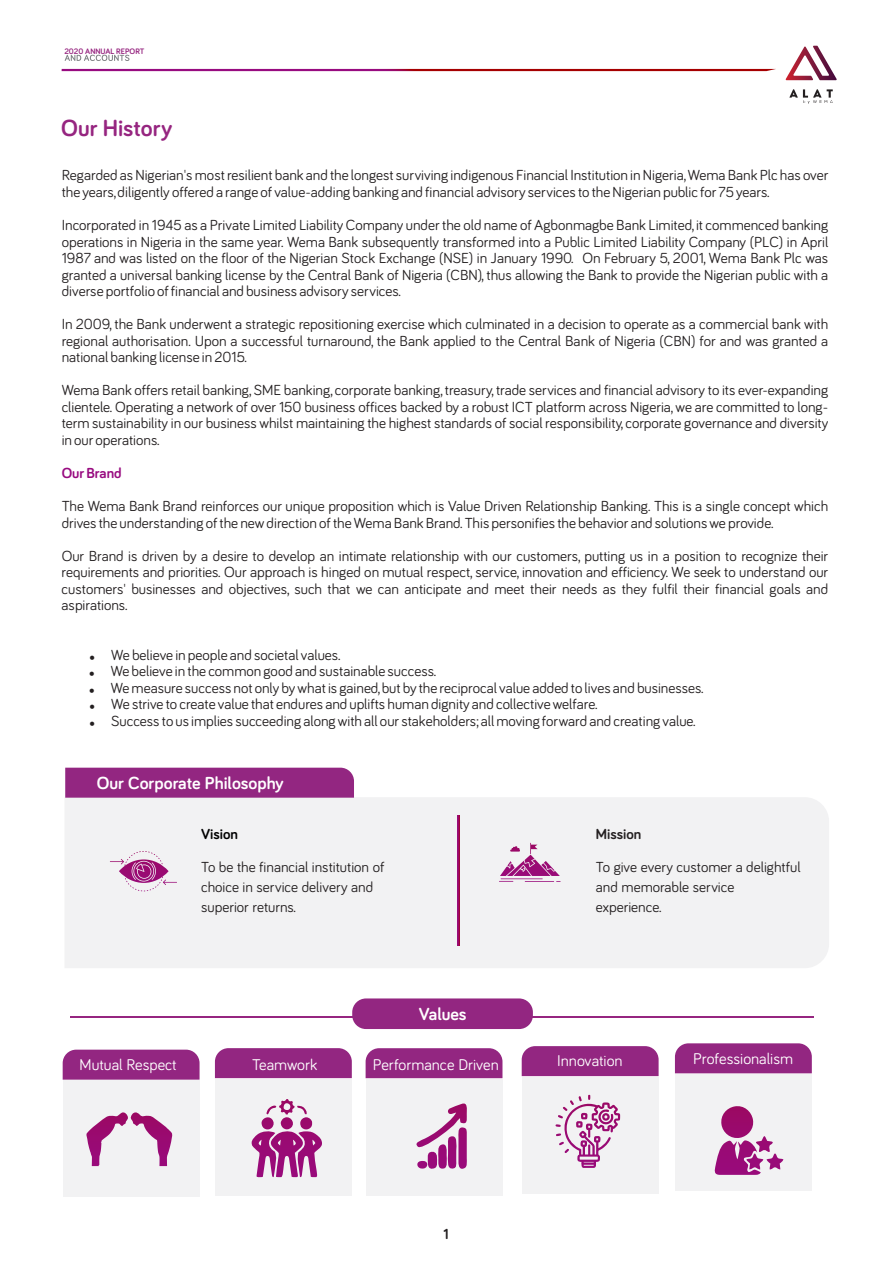
<style>
.page{position:relative;width:893px;height:1263px;background:#fff}
.page>*{position:absolute;margin:0;border:0;box-sizing:border-box;transform-origin:0 0}
.t1{font:700 24px "Bariol";color:#962580}
.t2{font:700 18px "Bariol";color:#fff}
.t3{font:16.05px "Bariol";color:#fff}
.t4{font:15px/16.5px "Bariol";color:#231f20}
.t5{font:700 15px "Bariol";color:#231f20}
.t6{font:700 15px "Bariol";color:#980b80}
.t7{font:700 15px "Bariol";color:#000}
.t8{font:700 8.1px "Bariol";color:#962580}
</style>
<div class="page">
<div style="left:65px;top:797px;width:764px;height:171px;background:#f2f2f3"></div>
<svg style="left:125px;top:851px;width:38px;height:30px"></svg>
<svg style="left:499px;top:843px;width:62px;height:39px"></svg>
<hr style="left:457px;top:815px;width:2px;height:131px;background:#9a0a6f">
<div style="left:65px;top:768px;width:289px;height:30px;background:#932681"></div>
<div style="left:63px;top:1080px;width:137px;height:117px;background:#f2f2f3"></div>
<svg style="left:86px;top:1112px;width:87px;height:54px"></svg>
<div style="left:63px;top:1050px;width:137px;height:30px;background:#932681"></div>
<div style="left:215px;top:1079px;width:137px;height:117px;background:#f2f2f3"></div>
<div style="left:215px;top:1048px;width:137px;height:30px;background:#932681"></div>
<div style="left:366px;top:1079px;width:136px;height:117px;background:#f2f2f3"></div>
<div style="left:366px;top:1048px;width:136px;height:30px;background:#932681"></div>
<div style="left:522px;top:1077px;width:137px;height:117px;background:#f2f2f3"></div>
<div style="left:522px;top:1046px;width:137px;height:30px;background:#932681"></div>
<div style="left:675px;top:1074px;width:137px;height:117px;background:#f2f2f3"></div>
<div style="left:675px;top:1043px;width:137px;height:30px;background:#932681"></div>
<svg style="left:252px;top:1099px;width:70px;height:78px"></svg>
<svg style="left:416px;top:1103px;width:51px;height:66px"></svg>
<svg style="left:556px;top:1094px;width:62px;height:74px"></svg>
<hr style="left:71px;top:1016px;width:743px;height:1px;background:#962580">
<div style="left:352px;top:998px;width:181px;height:31px;background:#932681;border-radius:14px"></div>
<svg style="left:714px;top:1106px;width:69px;height:69px"></svg>
<svg style="left:62px;top:69px;width:714px;height:2px"></svg>
<svg style="left:65px;top:55px;width:64px;height:6px"></svg>
<svg style="left:786px;top:47px;width:19px;height:33px"></svg>
<svg style="left:789px;top:89px;width:44px;height:15px"></svg>
<p class="t8" style="left:64px;top:47px;width:82px">2020 ANNUAL REPORT</p>
<h1 class="t1" style="left:61px;top:117px;width:113px">Our History</h1>
<p class="t4" style="left:62px;top:168px;width:768px">Regarded as Nigerian's most resilient bank and the longest surviving indigenous Financial Institution in Nigeria, Wema Bank Plc has over the years, diligently offered a range of value-adding banking and financial advisory services to the Nigerian public for 75 years.</p>
<p class="t4" style="left:62px;top:217px;width:768px;text-align:justify">Incorporated in 1945 as a Private Limited Liability Company under the old name of Agbonmagbe Bank Limited, it commenced banking operations in Nigeria in the same year. Wema Bank subsequently transformed into a Public Limited Liability Company (PLC) in April 1987 and was listed on the floor of the Nigerian Stock Exchange (NSE) in January 1990. On February 5, 2001, Wema Bank Plc was granted a universal banking license by the Central Bank of Nigeria (CBN), thus allowing the Bank to provide the Nigerian public with a diverse portfolio of financial and business advisory services.</p>
<p class="t4" style="left:62px;top:317px;width:768px;text-align:justify">In 2009, the Bank underwent a strategic repositioning exercise which culminated in a decision to operate as a commercial bank with regional authorisation. Upon a successful turnaround, the Bank applied to the Central Bank of Nigeria (CBN) for and was granted a national banking license in 2015.</p>
<p class="t4" style="left:62px;top:383px;width:768px;text-align:justify">Wema Bank offers retail banking, SME banking, corporate banking, treasury, trade services and financial advisory to its ever-expanding clientele. Operating a network of over 150 business offices backed by a robust ICT platform across Nigeria, we are committed to long&shy;term sustainability in our business whilst maintaining the highest standards of social responsibility, corporate governance and diversity in our operations.</p>
<p class="t6" style="left:62px;top:466px;width:61px">Our Brand</p>
<p class="t4" style="left:62px;top:498px;width:768px">The Wema Bank Brand reinforces our unique proposition which is Value Driven Relationship Banking. This is a single concept which drives the understanding of the new direction of the Wema Bank Brand. This personifies the behavior and solutions we provide.</p>
<p class="t4" style="left:62px;top:548px;width:768px;text-align:justify">Our Brand is driven by a desire to develop an intimate relationship with our customers, putting us in a position to recognize their requirements and priorities. Our approach is hinged on mutual respect, service, innovation and efficiency. We seek to understand our customers' businesses and objectives, such that we can anticipate and meet their needs as they fulfil their financial goals and aspirations.</p>
<p class="t4" style="left:111px;top:647px;width:594px">We believe in people and societal values.<br>We believe in the common good and sustainable success.<br>We measure success not only by what is gained, but by the reciprocal value added to lives and businesses.<br>We strive to create value that endures and uplifts human dignity and collective welfare.<br>Success to us implies succeeding along with all our stakeholders; all moving forward and creating value.</p>
<p class="t2" style="left:97px;top:774px;width:188px">Our Corporate Philosophy</p>
<p class="t7" style="left:201px;top:827px;width:38px">Vision</p>
<p class="t4" style="left:201px;top:858px;width:185px;line-height:19.8px">To be the financial institution of choice in service delivery and superior returns.</p>
<p class="t2" style="left:419px;top:1006px;width:49px">Values</p>
<p class="t5" style="left:596px;top:827px;width:47px">Mission</p>
<p class="t4" style="left:596px;top:858px;width:206px;line-height:19.8px">To give every customer a delightful and memorable service experience.</p>
<p class="t3" style="left:80px;top:1057px;width:99px">Mutual Respect</p>
<p class="t3" style="left:252px;top:1058px;width:67px">Teamwork</p>
<p class="t3" style="left:373px;top:1057px;width:127px">Performance Driven</p>
<p class="t3" style="left:557px;top:1054px;width:67px">Innovation</p>
<p class="t3" style="left:693px;top:1051px;width:101px">Professionalism</p>
<p class="t5" style="left:443px;top:1227px;width:7px">1</p>
</div>
